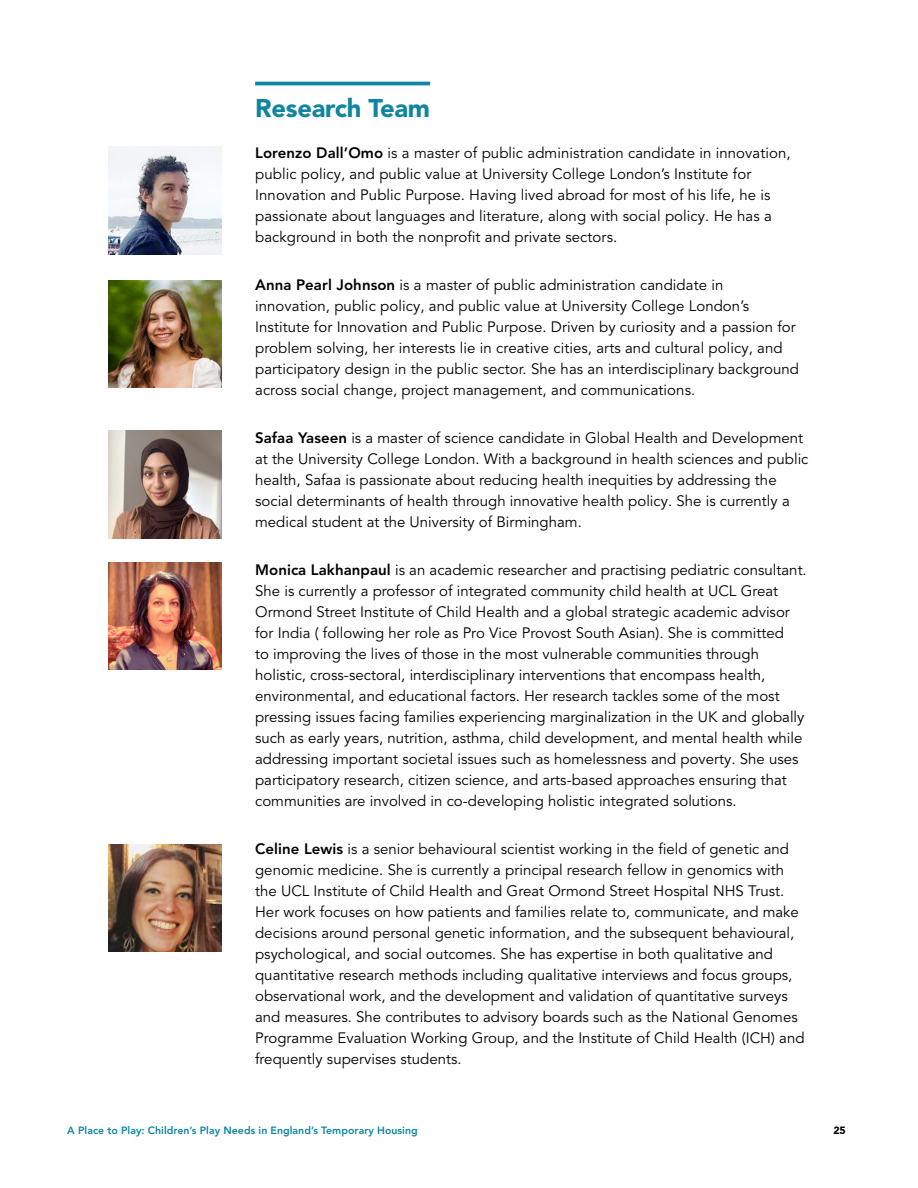
<style>
.page{position:relative;width:918px;height:1188px;background:#fff}
.page>*{position:absolute;margin:0;border:0;box-sizing:border-box;transform-origin:0 0}
.t1{font:900 25.5px "Avenir LT Pro";letter-spacing:-.01em;color:#0f85a0}
.t2{font:15px/21px "Avenir LT Pro";color:#000}
.t3{font:800 10.5px "Avenir LT Pro";letter-spacing:.005em;color:#0f85a0}
.t4{font:900 10.5px "Avenir LT Pro";color:#000}
.s1{font-weight:800}
</style>
<div class="page">
<hr style="left:255px;top:82px;width:175px;height:3px;background:#0f85a0">
<img style="left:108px;top:147px;width:113px;height:107px">
<img style="left:108px;top:280px;width:113px;height:108px">
<img style="left:108px;top:431px;width:113px;height:107px">
<img style="left:108px;top:562px;width:113px;height:108px">
<img style="left:108px;top:844px;width:113px;height:108px">
<h1 class="t1" style="left:255px;top:93px;width:176px">Research Team</h1>
<p class="t2" style="left:255px;top:143px;width:537px"><span class="s1">Lorenzo Dall’Omo</span> is a master of public administration candidate in innovation, public policy, and public value at University College London’s Institute for Innovation and Public Purpose. Having lived abroad for most of his life, he is passionate about languages and literature, along with social policy. He has a background in both the nonprofit and private sectors.</p>
<p class="t2" style="left:255px;top:275px;width:545px"><span class="s1">Anna Pearl Johnson</span> is a master of public administration candidate in innovation, public policy, and public value at University College London’s Institute for Innovation and Public Purpose. Driven by curiosity and a passion for problem solving, her interests lie in creative cities, arts and cultural policy, and participatory design in the public sector. She has an interdisciplinary background across social change, project management, and communications.</p>
<p class="t2" style="left:255px;top:428px;width:555px"><span class="s1">Safaa Yaseen</span> is a master of science candidate in Global Health and Development at the University College London. With a background in health sciences and public health, Safaa is passionate about reducing health inequities by addressing the social determinants of health through innovative health policy. She is currently a medical student at the University of Birmingham.</p>
<p class="t2" style="left:255px;top:560px;width:553px"><span class="s1">Monica Lakhanpaul</span> is an academic researcher and practising pediatric consultant.<br>She is currently a professor of integrated community child health at UCL Great Ormond Street Institute of Child Health and a global strategic academic advisor for India ( following her role as Pro Vice Provost South Asian). She is committed<br>to improving the lives of those in the most vulnerable communities through holistic, cross-sectoral, interdisciplinary interventions that encompass health, environmental, and educational factors. Her research tackles some of the most pressing issues facing families experiencing marginalization in the UK and globally such as early years, nutrition, asthma, child development, and mental health while addressing important societal issues such as homelessness and poverty. She uses participatory research, citizen science, and arts-based approaches ensuring that communities are involved in co-developing holistic integrated solutions.</p>
<p class="t2" style="left:255px;top:839px;width:551px"><span class="s1">Celine Lewis</span> is a senior behavioural scientist working in the field of genetic and genomic medicine. She is currently a principal research fellow in genomics with the UCL Institute of Child Health and Great Ormond Street Hospital NHS Trust.<br>Her work focuses on how patients and families relate to, communicate, and make decisions around personal genetic information, and the subsequent behavioural, psychological, and social outcomes. She has expertise in both qualitative and quantitative research methods including qualitative interviews and focus groups, observational work, and the development and validation of quantitative surveys and measures. She contributes to advisory boards such as the National Genomes Programme Evaluation Working Group, and the Institute of Child Health (ICH) and frequently supervises students.</p>
<p class="t3" style="left:67px;top:1125px;width:352px">A Place to Play: Children’s Play Needs in England’s Temporary Housing</p>
<p class="t4" style="left:833px;top:1124px;width:14px">25</p>
</div>
